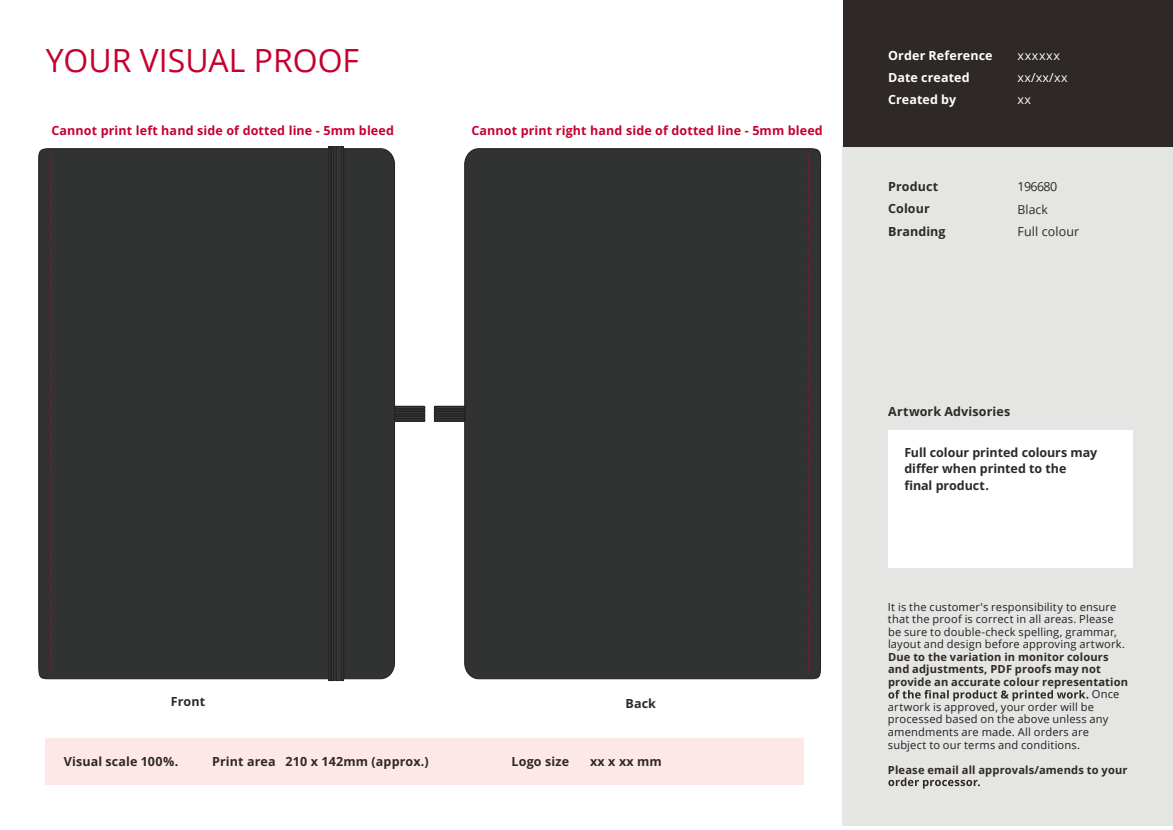
<style>
.page{position:relative;width:1173px;height:830px;background:#fff}
.page>*{position:absolute;margin:0;border:0;box-sizing:border-box;transform-origin:0 0}
.t1{font:31.94px "Open Sans";color:#c5002e}
.t2{font:700 12.51px/22.2px "Open Sans";letter-spacing:.01em;color:#2e2926}
.t3{font:700 12.51px "Open Sans";letter-spacing:.01em;color:#c5002e}
.t4{font:700 12.51px/22.2px "Open Sans";letter-spacing:.01em;color:#fff}
.t5{font:12.51px/22.2px "Open Sans";letter-spacing:.05em;color:#fff}
.t6{font:12.51px "Open Sans";letter-spacing:.01em;color:#2e2926}
.t7{font:12.25px "Open Sans";letter-spacing:.005em;color:#2e2926}
.t8{font:11.11px/12.5px "Open Sans";letter-spacing:.015em;color:#231f20}
.t9{font:700 11.11px/12.5px "Open Sans";letter-spacing:.015em;color:#2e2926}
</style>
<div class="page">
<div style="left:46px;top:737px;width:758px;height:47px;background:#fde8e7"></div>
<div style="left:843px;top:145px;width:330px;height:680px;background:#e5e5e3"></div>
<div style="left:888px;top:430px;width:245px;height:137px;background:#fff"></div>
<div style="left:843px;top:0;width:330px;height:146px;background:#2e2926"></div>
<svg style="left:888px;top:777px;width:92px;height:11px"></svg>
<svg style="left:888px;top:690px;width:200px;height:10px"></svg>
<div style="left:38px;top:148px;width:357px;height:530px;background:#313232"></div>
<hr style="left:334px;top:147px;width:2px;height:533px;background:#323132">
<svg style="left:394px;top:406px;width:31px;height:15px"></svg>
<div style="left:329px;top:147px;width:2px;height:533px;border:1px solid #231f20"></div>
<div style="left:331px;top:147px;width:3px;height:533px;border:1px solid #231f20"></div>
<div style="left:336px;top:147px;width:3px;height:533px;border:1px solid #231f20"></div>
<hr style="left:339px;top:147px;width:2px;height:533px;background:#363536">
<div style="left:341px;top:147px;width:3px;height:533px;border:1px solid #231f20"></div>
<div style="left:464px;top:148px;width:357px;height:530px;background:#313232"></div>
<svg style="left:434px;top:406px;width:31px;height:15px"></svg>
<svg style="left:51px;top:153px;width:1px;height:521px"></svg>
<svg style="left:807px;top:153px;width:1px;height:521px"></svg>
<h1 class="t1" style="left:46px;top:38px;width:315px">YOUR VISUAL PROOF</h1>
<p class="t3" style="left:51px;top:121px;width:344px">Cannot print left hand side of dotted line - 5mm bleed</p>
<p class="t3" style="left:471px;top:121px;width:353px">Cannot print right hand side of dotted line - 5mm bleed</p>
<p class="t4" style="left:888px;top:44px;width:106px">Order Reference<br>Date created<br>Created by</p>
<p class="t5" style="left:1017px;top:44px;width:52px">xxxxxx xx/xx/xx xx</p>
<p class="t2" style="left:888px;top:175px;width:59px">Product<br>Colour<br>Branding</p>
<p class="t6" style="left:1017px;top:178px;width:41px">196680</p>
<p class="t6" style="left:1017px;top:222px;width:63px">Full colour</p>
<p class="t7" style="left:1017px;top:201px;width:32px">Black</p>
<p class="t2" style="left:171px;top:689px;width:36px">Front</p>
<p class="t2" style="left:625px;top:692px;width:32px">Back</p>
<p class="t2" style="left:64px;top:749px;width:116px">Visual scale 100%.</p>
<p class="t2" style="left:212px;top:749px;width:65px">Print area</p>
<p class="t2" style="left:511px;top:749px;width:59px">Logo size</p>
<p class="t2" style="left:285px;top:749px;width:145px">210 x 142mm (approx.)</p>
<p class="t2" style="left:590px;top:749px;width:73px">xx x xx mm</p>
<p class="t2" style="left:888px;top:400px;width:124px">Artwork Advisories</p>
<p class="t2" style="left:904px;top:443px;width:194px;line-height:16.6px">Full colour printed colours may differ when printed to the final product.</p>
<p class="t8" style="left:888px;top:600px;width:239px">It is the customer's responsibility to ensure that the proof is correct in all areas. Please be sure to double-check spelling, grammar, layout and design before approving artwork.</p>
<p class="t9" style="left:888px;top:650px;width:242px">Due to the variation in monitor colours and adjustments, PDF proofs may not provide an accurate colour representation</p>
<p class="t8" style="left:888px;top:687px;width:233px;text-indent:204px">Once artwork is approved, your order will be processed based on the above unless any amendments are made. All orders are subject to our terms and conditions.</p>
<p class="t9" style="left:888px;top:762px;width:241px">Please email all approvals/amends to your</p>
</div>
